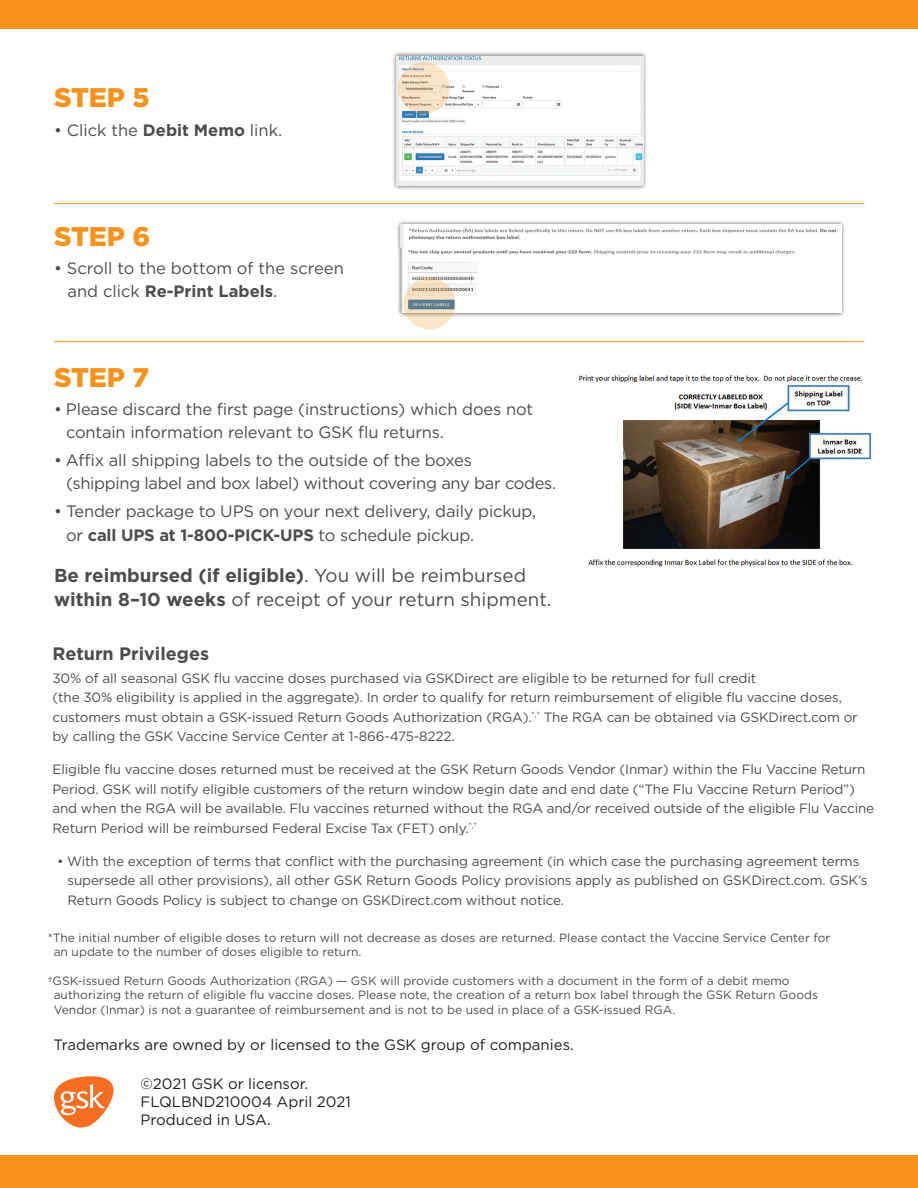
<style>
.page{position:relative;width:918px;height:1188px;background:#fff}
.page>*{position:absolute;margin:0;border:0;box-sizing:border-box;transform-origin:0 0}
.t1{font:900 27px "Gotham";color:#f7931d}
.t2{font:18.75px/24px "Gotham";color:#4b4c4d}
.t3{font:700 18px "Gotham";color:#4b4c4d}
.t4{font:16.5px/22.5px "Gotham";letter-spacing:-.01em;color:#4b4c4d}
.t5{font:15px "Gotham";color:#231f20}
.t6{font:13.5px/19.5px "Gotham";letter-spacing:-.01em;color:#4b4c4d}
.t7{font:12px/14.4px "Gotham";color:#4b4c4d}
.s1{font-weight:700}
</style>
<div class="page">
<div style="left:0;top:1155px;width:918px;height:33px;background:#f7931d"></div>
<svg style="left:54px;top:1076px;width:60px;height:52px"></svg>
<hr style="left:54px;top:341px;width:810px;height:1px;background:#f7931d">
<hr style="left:54px;top:203px;width:810px;height:1px;background:#f7931d">
<div style="left:392px;top:51px;width:255px;height:139px;background:#231f20;opacity:.75"></div>
<img style="left:396px;top:56px;width:247px;height:130px">
<div style="left:0;top:0;width:918px;height:28px;background:#f7931d"></div>
<svg style="left:398px;top:62px;width:52px;height:52px;background:#ecd6bb"></svg>
<div style="left:396px;top:220px;width:450px;height:97px;background:#231f20;opacity:.75"></div>
<img style="left:401px;top:224px;width:440px;height:89px">
<svg style="left:403px;top:278px;width:52px;height:51px;background:#d2c6b3"></svg>
<img style="left:579px;top:375px;width:293px;height:192px">
<p class="t1" style="left:54px;top:79px;width:97px">STEP 5</p>
<p class="t4" style="left:54px;top:118px;width:230px">• Click the <span class="s1">Debit Memo</span> link.</p>
<p class="t1" style="left:54px;top:218px;width:98px">STEP 6</p>
<p class="t4" style="left:67px;top:257px;width:278px;text-indent:-13px">• Scroll to the bottom of the screen and click <span class="s1">Re-Print Labels</span>.</p>
<p class="t1" style="left:54px;top:359px;width:97px">STEP 7</p>
<p class="t4" style="left:66px;top:398px;width:469px;text-indent:-12px">• Please discard the first page (instructions) which does not contain information relevant to GSK flu returns.</p>
<p class="t4" style="left:66px;top:449px;width:492px;text-indent:-12px">• Affix all shipping labels to the outside of the boxes<br>(shipping label and box label) without covering any bar codes.</p>
<p class="t4" style="left:66px;top:499px;width:472px;line-height:24px;text-indent:-12px">• Tender package to UPS on your next delivery, daily pickup, or <span class="s1">call UPS at 1-800-PICK-UPS</span> to schedule pickup.</p>
<p class="t2" style="left:54px;top:563px;width:499px"><span class="s1">Be reimbursed (if eligible)</span>. You will be reimbursed <span class="s1">within 8–10 weeks</span> of receipt of your return shipment.</p>
<p class="t3" style="left:52px;top:642px;width:158px">Return Privileges</p>
<p class="t6" style="left:52px;top:668px;width:807px">30% of all seasonal GSK flu vaccine doses purchased via GSKDirect are eligible to be returned for full credit<br>(the 30% eligibility is applied in the aggregate). In order to qualify for return reimbursement of eligible flu vaccine doses, customers must obtain a GSK-issued Return Goods Authorization (RGA).<sup>*,†</sup> The RGA can be obtained via GSKDirect.com or by calling the GSK Vaccine Service Center at 1-866-475-8222.</p>
<p class="t6" style="left:52px;top:759px;width:823px">Eligible flu vaccine doses returned must be received at the GSK Return Goods Vendor (Inmar) within the Flu Vaccine Return Period. GSK will notify eligible customers of the return window begin date and end date (“The Flu Vaccine Return Period”) and when the RGA will be available. Flu vaccines returned without the RGA and/or received outside of the eligible Flu Vaccine Return Period will be reimbursed Federal Excise Tax (FET) only.<sup>*,†</sup></p>
<p class="t6" style="left:68px;top:851px;width:802px;text-indent:-10px">• With the exception of terms that conflict with the purchasing agreement (in which case the purchasing agreement terms supersede all other provisions), all other GSK Return Goods Policy provisions apply as published on GSKDirect.com. GSK’s<br>Return Goods Policy is subject to change on GSKDirect.com without notice.</p>
<p class="t7" style="left:54px;top:930px;width:778px;text-indent:-6px">*The initial number of eligible doses to return will not decrease as doses are returned. Please contact the Vaccine Service Center for an update to the number of doses eligible to return.</p>
<p class="t7" style="left:54px;top:973px;width:766px;text-indent:-6px">†GSK-issued Return Goods Authorization (RGA) — GSK will provide customers with a document in the form of a debit memo authorizing the return of eligible flu vaccine doses. Please note, the creation of a return box label through the GSK Return Goods<br>Vendor (Inmar) is not a guarantee of reimbursement and is not to be used in place of a GSK-issued RGA.</p>
<p class="t5" style="left:53px;top:1035px;width:522px">Trademarks are owned by or licensed to the GSK group of companies.</p>
<p class="t5" style="left:141px;top:1074px;width:169px">©2021 GSK or licensor.</p>
<p class="t5" style="left:141px;top:1092px;width:212px">FLQLBND210004 April 2021</p>
<p class="t5" style="left:141px;top:1110px;width:132px">Produced in USA.</p>
</div>
